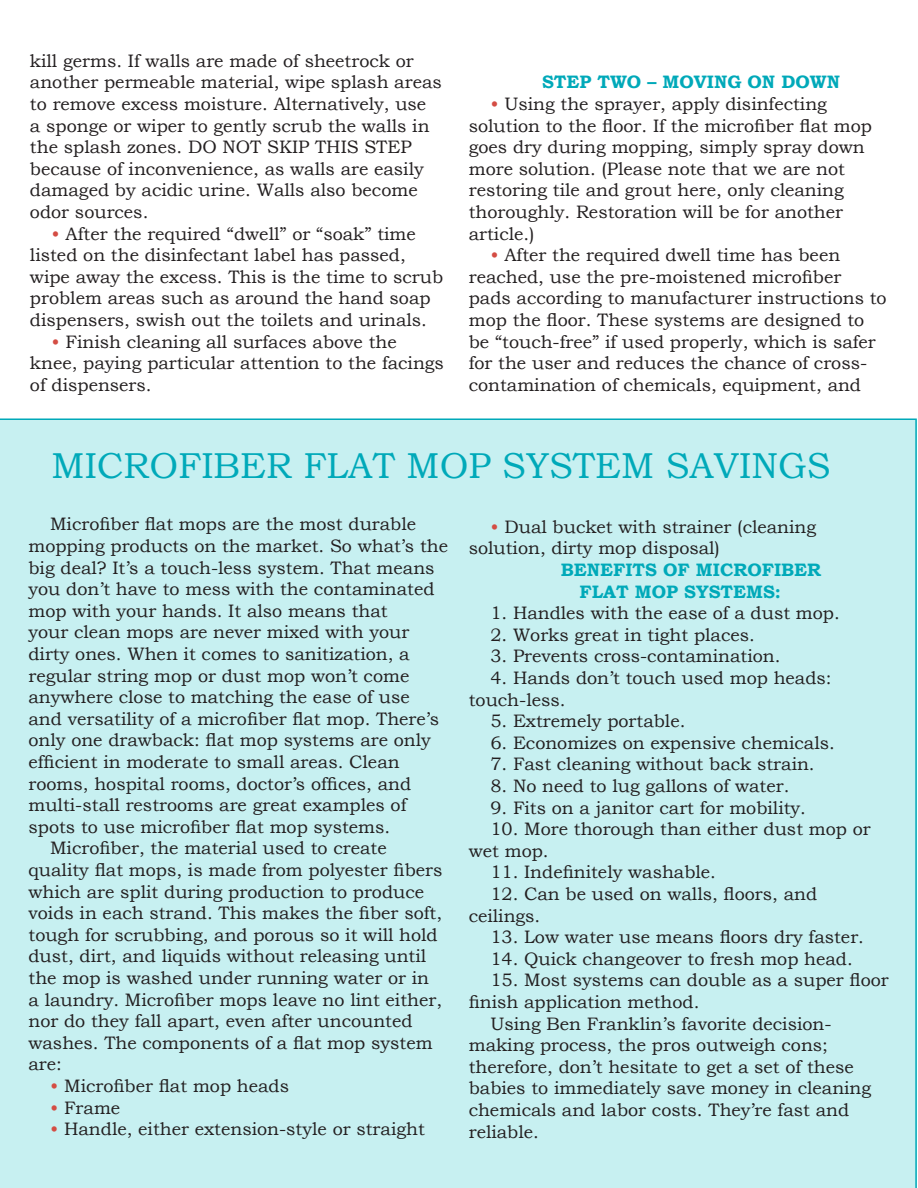
<style>
.page{position:relative;width:918px;height:1188px;background:#fff}
.page>*{position:absolute;margin:0;border:0;box-sizing:border-box;transform-origin:0 0}
.t1{font:36px "Bookman Old Style";color:#00a9b9}
.t2{font:18px/21.6px "Bookman Old Style";color:#231f20}
.t3{font:700 18px/21.6px "Bookman Old Style";color:#00a9b9}
.s1{color:#d44d44}
</style>
<div class="page">
<div style="left:0;top:418px;width:917px;height:770px;background:#c7f0f1"></div>
<p class="t2" style="left:30px;top:50px;width:413px">kill germs. If walls are made of sheetrock or another permeable material, wipe splash areas to remove excess moisture. Alternatively, use<br>a sponge or wiper to gently scrub the walls in the splash zones. DO NOT SKIP THIS STEP because of inconvenience, as walls are easily damaged by acidic urine. Walls also become odor sources.</p>
<p class="t2" style="left:30px;top:223px;width:415px;text-indent:22px"><span class="s1">•</span> After the required “dwell” or “soak” time listed on the disinfectant label has passed, wipe away the excess. This is the time to scrub problem areas such as around the hand soap dispensers, swish out the toilets and urinals.</p>
<p class="t2" style="left:30px;top:331px;width:416px;text-indent:22px"><span class="s1">•</span> Finish cleaning all surfaces above the knee, paying particular attention to the facings of dispensers.</p>
<p class="t3" style="left:542px;top:71px;width:300px">STEP TWO – MOVING ON DOWN</p>
<p class="t2" style="left:469px;top:93px;width:405px;text-indent:22px"><span class="s1">•</span> Using the sprayer, apply disinfecting solution to the floor. If the microfiber flat mop goes dry during mopping, simply spray down more solution. (Please note that we are not restoring tile and grout here, only cleaning thoroughly. Restoration will be for another article.)</p>
<p class="t2" style="left:469px;top:244px;width:419px;text-indent:22px"><span class="s1">•</span> After the required dwell time has been reached, use the pre-moistened microfiber pads according to manufacturer instructions to mop the floor. These systems are designed to be “touch-free” if used properly, which is safer for the user and reduces the chance of cross&shy;contamination of chemicals, equipment, and</p>
<p class="t1" style="left:52px;top:443px;width:781px">MICROFIBER FLAT MOP SYSTEM SAVINGS</p>
<p class="t2" style="left:28px;top:514px;width:421px;text-indent:22px">Microfiber flat mops are the most durable mopping products on the market. So what’s the big deal? It’s a touch-less system. That means you don’t have to mess with the contaminated mop with your hands. It also means that<br>your clean mops are never mixed with your dirty ones. When it comes to sanitization, a regular string mop or dust mop won’t come anywhere close to matching the ease of use<br>and versatility of a microfiber flat mop. There’s only one drawback: flat mop systems are only efficient in moderate to small areas. Clean rooms, hospital rooms, doctor’s offices, and multi-stall restrooms are great examples of spots to use microfiber flat mop systems.</p>
<p class="t2" style="left:28px;top:838px;width:415px;text-indent:22px">Microfiber, the material used to create quality flat mops, is made from polyester fibers which are split during production to produce voids in each strand. This makes the fiber soft, tough for scrubbing, and porous so it will hold dust, dirt, and liquids without releasing until the mop is washed under running water or in a laundry. Microfiber mops leave no lint either, nor do they fall apart, even after uncounted washes. The components of a flat mop system are:</p>
<p class="t2" style="left:50px;top:1075px;width:241px"><span class="s1">•</span> Microfiber flat mop heads</p>
<p class="t2" style="left:50px;top:1097px;width:72px"><span class="s1">•</span> Frame</p>
<p class="t2" style="left:50px;top:1118px;width:376px"><span class="s1">•</span> Handle, either extension-style or straight</p>
<p class="t2" style="left:469px;top:516px;width:349px;text-indent:22px"><span class="s1">•</span> Dual bucket with strainer (cleaning solution, dirty mop disposal)</p>
<p class="t3" style="left:579px;top:559px;width:243px;text-indent:-19px">BENEFITS OF MICROFIBER<br>FLAT MOP SYSTEMS:</p>
<p class="t2" style="left:490px;top:602px;width:351px">1. Handles with the ease of a dust mop.</p>
<p class="t2" style="left:490px;top:624px;width:266px">2. Works great in tight places.</p>
<p class="t2" style="left:490px;top:645px;width:292px">3. Prevents cross-contamination.</p>
<p class="t2" style="left:469px;top:667px;width:364px;text-indent:22px">4. Hands don’t touch used mop heads: touch-less.</p>
<p class="t2" style="left:490px;top:710px;width:197px">5. Extremely portable.</p>
<p class="t2" style="left:490px;top:732px;width:346px">6. Economizes on expensive chemicals.</p>
<p class="t2" style="left:490px;top:753px;width:326px">7. Fast cleaning without back strain.</p>
<p class="t2" style="left:490px;top:775px;width:301px">8. No need to lug gallons of water.</p>
<p class="t2" style="left:490px;top:797px;width:317px">9. Fits on a janitor cart for mobility.</p>
<p class="t2" style="left:469px;top:818px;width:404px;text-indent:22px">10. More thorough than either dust mop or wet mop.</p>
<p class="t2" style="left:490px;top:861px;width:227px">11. Indefinitely washable.</p>
<p class="t2" style="left:469px;top:883px;width:350px;text-indent:22px">12. Can be used on walls, floors, and ceilings.</p>
<p class="t2" style="left:490px;top:926px;width:375px">13. Low water use means floors dry faster.</p>
<p class="t2" style="left:490px;top:948px;width:364px">14. Quick changeover to fresh mop head.</p>
<p class="t2" style="left:469px;top:969px;width:422px;text-indent:22px">15. Most systems can double as a super floor finish application method.</p>
<p class="t2" style="left:469px;top:1013px;width:404px;text-indent:22px">Using Ben Franklin’s favorite decision&shy;making process, the pros outweigh cons; therefore, don’t hesitate to get a set of these babies to immediately save money in cleaning chemicals and labor costs. They’re fast and reliable.</p>
</div>
